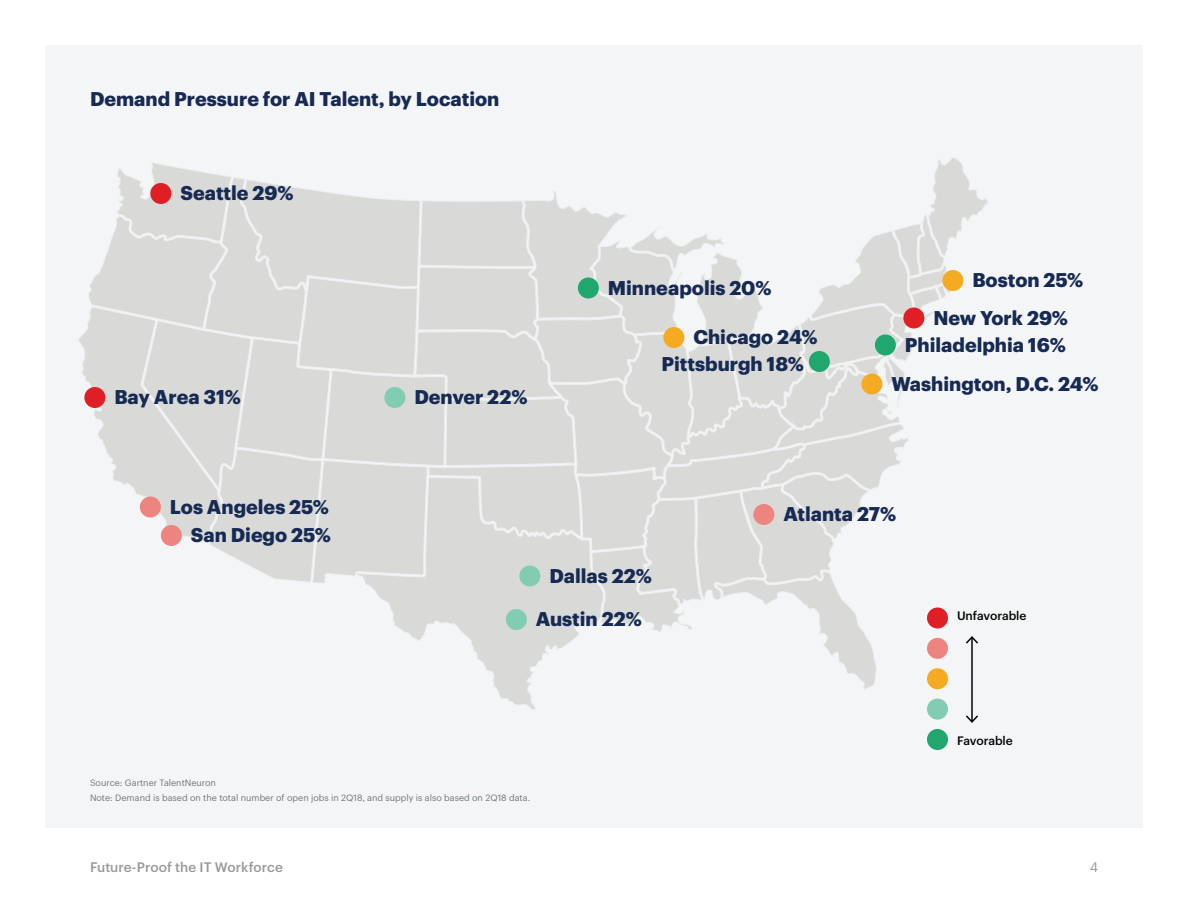
<style>
.page{position:relative;width:1188px;height:918px;background:#fff}
.page>*{position:absolute;margin:0;border:0;box-sizing:border-box;transform-origin:0 0}
.t1{font:700 19.5px/28.5px "Graphik";color:#172a54}
.t2{font:500 13.5px "Graphik";color:#999}
.t3{font:13.5px "Graphik";color:#999}
.t4{font:500 12px "Graphik";letter-spacing:-.005em;color:#040503}
.t5{font:9px/15px "Graphik";color:#6e7878}
</style>
<div class="page">
<div style="left:45px;top:45px;width:1098px;height:783px;background:#f4f5f6"></div>
<svg style="left:79px;top:158px;width:909px;height:551px"></svg>
<div style="left:150px;top:183px;width:21px;height:21px;background:#df1f25;border-radius:50%"></div>
<div style="left:84px;top:387px;width:21px;height:21px;background:#df1f25;border-radius:50%"></div>
<div style="left:140px;top:496px;width:21px;height:22px;background:#ee847f;border-radius:50%"></div>
<div style="left:161px;top:525px;width:21px;height:21px;background:#ee847f;border-radius:50%"></div>
<div style="left:506px;top:609px;width:21px;height:21px;background:#82ccb4;border-radius:50%"></div>
<div style="left:519px;top:566px;width:21px;height:20px;background:#82ccb4;border-radius:50%"></div>
<div style="left:384px;top:387px;width:21px;height:21px;background:#82ccb4;border-radius:50%"></div>
<div style="left:578px;top:278px;width:21px;height:20px;background:#1fa76d;border-radius:50%"></div>
<div style="left:663px;top:327px;width:21px;height:21px;background:#f5ab21;border-radius:50%"></div>
<div style="left:942px;top:270px;width:21px;height:21px;background:#f5ab21;border-radius:50%"></div>
<div style="left:903px;top:308px;width:21px;height:20px;background:#df1f25;border-radius:50%"></div>
<div style="left:875px;top:334px;width:21px;height:22px;background:#1fa76d;border-radius:50%"></div>
<div style="left:861px;top:374px;width:21px;height:20px;background:#f5ab21;border-radius:50%"></div>
<div style="left:809px;top:351px;width:21px;height:21px;background:#1fa76d;border-radius:50%"></div>
<div style="left:753px;top:504px;width:21px;height:21px;background:#ee847f;border-radius:50%"></div>
<div style="left:927px;top:608px;width:21px;height:20px;background:#df1f25;border-radius:50%"></div>
<div style="left:927px;top:638px;width:21px;height:21px;background:#ee847f;border-radius:50%"></div>
<div style="left:927px;top:668px;width:21px;height:21px;background:#f5ab21;border-radius:50%"></div>
<div style="left:927px;top:699px;width:21px;height:21px;background:#82ccb4;border-radius:50%"></div>
<div style="left:927px;top:729px;width:21px;height:21px;background:#1fa76d;border-radius:50%"></div>
<hr style="left:971px;top:637px;width:2px;height:85px;background:#040503">
<svg style="left:964px;top:635px;width:16px;height:10px"></svg>
<svg style="left:966px;top:714px;width:12px;height:9px"></svg>
<p class="t1" style="left:90px;top:83px;width:411px">Demand Pressure for AI Talent, by Location</p>
<p class="t1" style="left:180px;top:177px;width:115px">Seattle 29%</p>
<p class="t1" style="left:114px;top:381px;width:128px">Bay Area 31%</p>
<p class="t1" style="left:170px;top:491px;width:163px;text-align:right">Los Angeles 25%<br>San Diego 25%</p>
<p class="t1" style="left:414px;top:381px;width:115px">Denver 22%</p>
<p class="t1" style="left:608px;top:272px;width:165px">Minneapolis 20%</p>
<p class="t1" style="left:693px;top:321px;width:126px">Chicago 24%</p>
<p class="t1" style="left:661px;top:348px;width:144px">Pittsburgh 18%</p>
<p class="t1" style="left:933px;top:260px;width:152px;line-height:37.5px;text-indent:39px">Boston 25%<br>New York 29%</p>
<p class="t1" style="left:891px;top:323px;width:209px;line-height:39px;text-indent:13px">Philadelphia 16%<br>Washington, D.C. 24%</p>
<p class="t1" style="left:549px;top:560px;width:104px">Dallas 22%</p>
<p class="t1" style="left:536px;top:603px;width:108px">Austin 22%</p>
<p class="t1" style="left:783px;top:498px;width:114px">Atlanta 27%</p>
<p class="t4" style="left:957px;top:607px;width:71px">Unfavorable</p>
<p class="t4" style="left:957px;top:731px;width:57px">Favorable</p>
<p class="t5" style="left:90px;top:774px;width:442px">Source: Gartner TalentNeuron<br>Note: Demand is based on the total number of open jobs in 2Q18, and supply is also based on 2Q18 data.</p>
<p class="t2" style="left:90px;top:857px;width:195px">Future-Proof the IT Workforce</p>
<p class="t3" style="left:1090px;top:857px;width:10px">4</p>
</div>
